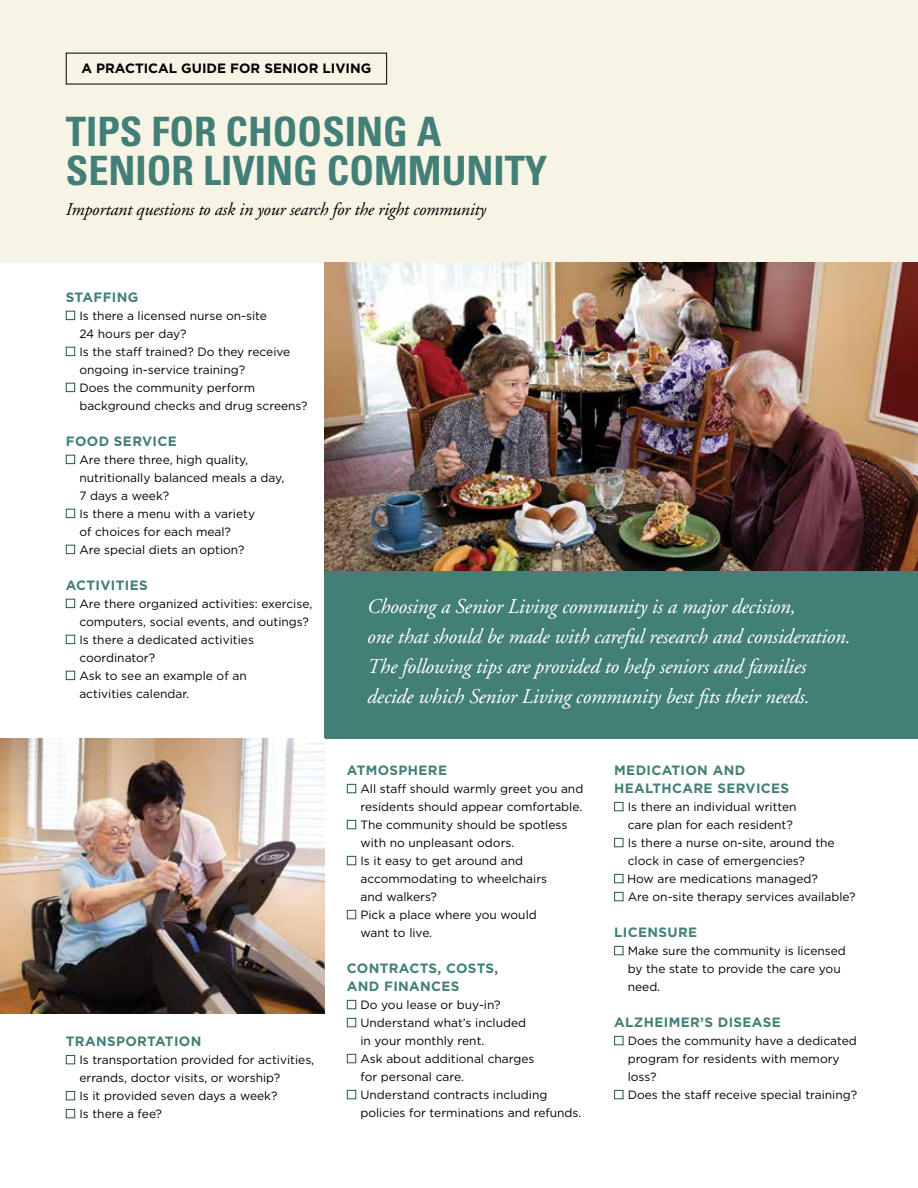
<style>
.page{position:relative;width:918px;height:1188px;background:#fff}
.page>*{position:absolute;margin:0;border:0;box-sizing:border-box;transform-origin:0 0}
.t1{font:700 condensed 40.5px/39px "Univers";color:#427f76}
.t2{font:italic 21px/30px "Adobe Garamond";letter-spacing:-.01em;color:#fff}
.t3{font:italic 18px "Adobe Garamond";letter-spacing:-.01em;color:#000}
.t4{font:700 13.5px/18px "Gotham";letter-spacing:.025em;color:#427f76}
.t5{font:700 13.5px "Gotham";color:#000}
.t6{font:12px/18px "Gotham";color:#000}
</style>
<div class="page">
<div style="left:325px;top:570px;width:593px;height:169px;background:#427f76"></div>
<div style="left:0;top:0;width:918px;height:262px;background:#f8f4e5"></div>
<img style="left:0;top:739px;width:325px;height:275px">
<img style="left:325px;top:262px;width:593px;height:308px">
<div style="left:66px;top:311px;width:9px;height:9px;border:1px solid #235b40"></div>
<div style="left:66px;top:347px;width:9px;height:9px;border:1px solid #235b40"></div>
<div style="left:66px;top:383px;width:9px;height:9px;border:1px solid #235b40"></div>
<div style="left:66px;top:455px;width:9px;height:9px;border:1px solid #235b40"></div>
<div style="left:66px;top:509px;width:9px;height:9px;border:1px solid #235b40"></div>
<div style="left:66px;top:545px;width:9px;height:9px;border:1px solid #235b40"></div>
<div style="left:66px;top:599px;width:9px;height:9px;border:1px solid #235b40"></div>
<div style="left:66px;top:635px;width:9px;height:9px;border:1px solid #235b40"></div>
<div style="left:66px;top:671px;width:9px;height:9px;border:1px solid #235b40"></div>
<div style="left:347px;top:784px;width:9px;height:9px;border:1px solid #235b40"></div>
<div style="left:347px;top:820px;width:9px;height:9px;border:1px solid #235b40"></div>
<div style="left:347px;top:856px;width:9px;height:9px;border:1px solid #235b40"></div>
<div style="left:347px;top:910px;width:9px;height:9px;border:1px solid #235b40"></div>
<div style="left:347px;top:1000px;width:9px;height:9px;border:1px solid #235b40"></div>
<div style="left:347px;top:1018px;width:9px;height:9px;border:1px solid #235b40"></div>
<div style="left:347px;top:1054px;width:9px;height:9px;border:1px solid #235b40"></div>
<div style="left:347px;top:1090px;width:9px;height:9px;border:1px solid #235b40"></div>
<div style="left:66px;top:1055px;width:9px;height:9px;border:1px solid #235b40"></div>
<div style="left:66px;top:1091px;width:9px;height:9px;border:1px solid #235b40"></div>
<div style="left:66px;top:1109px;width:9px;height:9px;border:1px solid #235b40"></div>
<div style="left:614px;top:802px;width:9px;height:9px;border:1px solid #235b40"></div>
<div style="left:614px;top:838px;width:9px;height:9px;border:1px solid #235b40"></div>
<div style="left:614px;top:874px;width:9px;height:9px;border:1px solid #235b40"></div>
<div style="left:614px;top:892px;width:9px;height:9px;border:1px solid #235b40"></div>
<div style="left:614px;top:946px;width:9px;height:9px;border:1px solid #235b40"></div>
<div style="left:614px;top:1036px;width:9px;height:9px;border:1px solid #235b40"></div>
<div style="left:614px;top:1090px;width:9px;height:9px;border:1px solid #235b40"></div>
<p class="t5" style="left:81px;top:60px;width:291px">A PRACTICAL GUIDE FOR SENIOR LIVING</p>
<h1 class="t1" style="left:66px;top:112px;width:483px">TIPS FOR CHOOSING A<br>SENIOR LIVING COMMUNITY</h1>
<h3 class="t3" style="left:66px;top:200px;width:422px">Important questions to ask in your search for the right community</h3>
<p class="t4" style="left:66px;top:288px;width:74px">STAFFING</p>
<p class="t6" style="left:79px;top:306px;width:230px">Is there a licensed nurse on-site<br>24 hours per day?<br>Is the staff trained? Do they receive ongoing in-service training?<br>Does the community perform background checks and drug screens?</p>
<p class="t4" style="left:66px;top:432px;width:112px">FOOD SERVICE</p>
<p class="t6" style="left:79px;top:450px;width:206px">Are there three, high quality, nutritionally balanced meals a day,<br>7 days a week?<br>Is there a menu with a variety<br>of choices for each meal?<br>Are special diets an option?</p>
<p class="t4" style="left:66px;top:576px;width:83px">ACTIVITIES</p>
<p class="t6" style="left:79px;top:594px;width:234px">Are there organized activities: exercise, computers, social events, and outings?<br>Is there a dedicated activities coordinator?<br>Ask to see an example of an<br>activities calendar.</p>
<p class="t4" style="left:66px;top:1032px;width:137px">TRANSPORTATION</p>
<p class="t6" style="left:79px;top:1051px;width:236px">Is transportation provided for activities, errands, doctor visits, or worship?<br>Is it provided seven days a week?<br>Is there a fee?</p>
<p class="t2" style="left:367px;top:592px;width:485px">Choosing a Senior Living community is a major decision,<br>one that should be made with careful research and consideration.<br>The following tips are provided to help seniors and families decide which Senior Living community best fits their needs.</p>
<p class="t4" style="left:347px;top:761px;width:102px">ATMOSPHERE</p>
<p class="t6" style="left:360px;top:780px;width:224px">All staff should warmly greet you and residents should appear comfortable.<br>The community should be spotless with no unpleasant odors.<br>Is it easy to get around and accommodating to wheelchairs<br>and walkers?<br>Pick a place where you would<br>want to live.</p>
<p class="t4" style="left:347px;top:959px;width:153px">CONTRACTS, COSTS,<br>AND FINANCES</p>
<p class="t6" style="left:360px;top:996px;width:223px">Do you lease or buy-in?<br>Understand what’s included<br>in your monthly rent.<br>Ask about additional charges<br>for personal care.<br>Understand contracts including policies for terminations and refunds.</p>
<p class="t4" style="left:614px;top:761px;width:177px">MEDICATION AND<br>HEALTHCARE SERVICES</p>
<p class="t6" style="left:627px;top:798px;width:230px">Is there an individual written<br>care plan for each resident?<br>Is there a nurse on-site, around the clock in case of emergencies?<br>How are medications managed?<br>Are on-site therapy services available?</p>
<p class="t4" style="left:614px;top:923px;width:84px">LICENSURE</p>
<p class="t6" style="left:628px;top:942px;width:220px">Make sure the community is licensed by the state to provide the care you need.</p>
<p class="t4" style="left:614px;top:1013px;width:168px">ALZHEIMER’S DISEASE</p>
<p class="t6" style="left:628px;top:1032px;width:231px">Does the community have a dedicated program for residents with memory loss?<br>Does the staff receive special training?</p>
</div>
